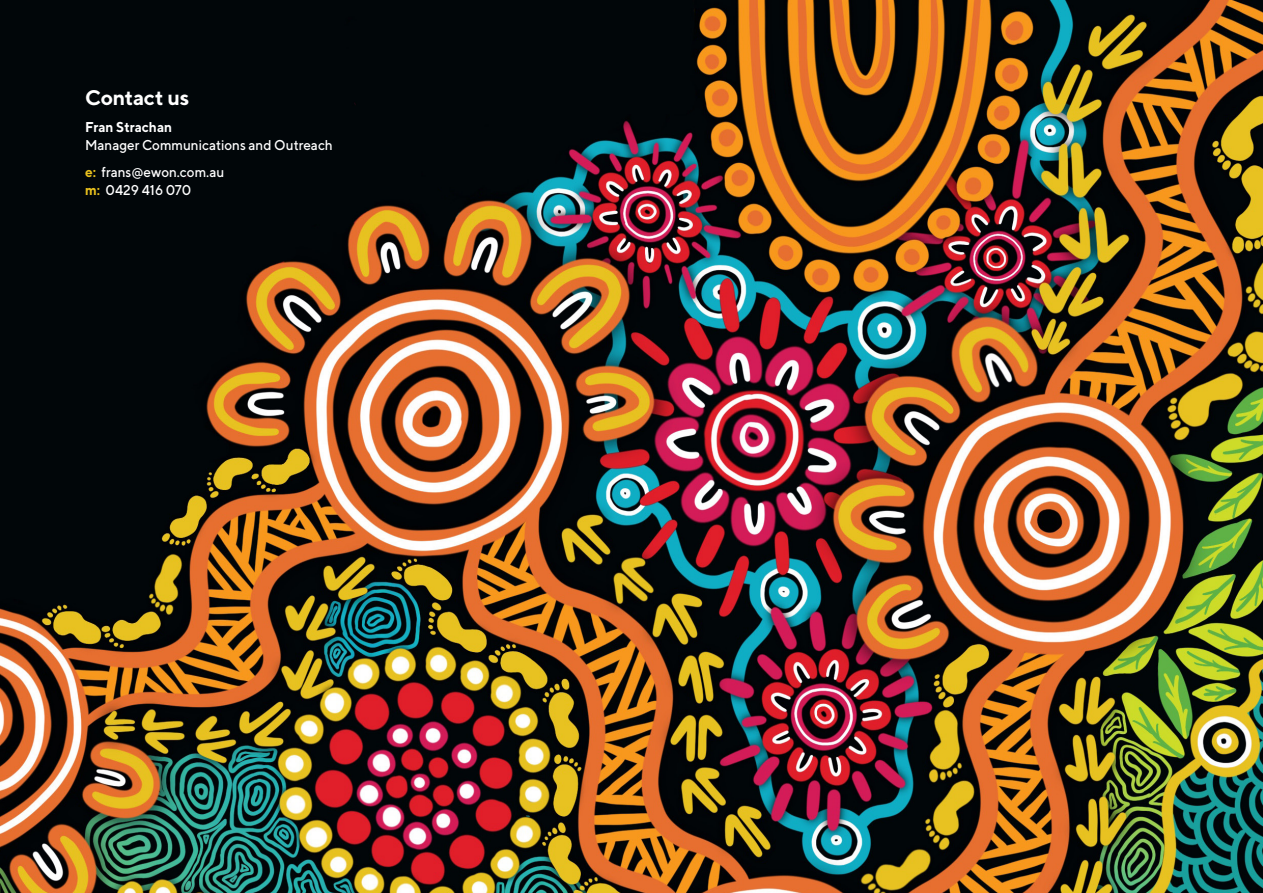
<style>
.page{position:relative;width:1263px;height:893px;background:#fff}
.page>*{position:absolute;margin:0;border:0;box-sizing:border-box;transform-origin:0 0}
.Intro-para_14_16pt{font:700 21px "TT Norms";letter-spacing:-.015em;color:#fff}
.t1{font:500 14.25px "TT Norms";color:#fff;scale:.94 1}
.t2{font:700 14.25px "TT Norms";color:#fff;scale:.94 1}
.s1{font-weight:700;color:#e9c11e}
</style>
<div class="page">
<img style="left:0;top:1px;width:1263px;height:892px">
<p class="Intro-para_14_16pt" style="left:85px;top:85px;width:106px">Contact us</p>
<p class="t2" style="left:85px;top:118px;width:94px">Fran Strachan</p>
<p class="t1" style="left:85px;top:136px;width:265px">Manager Communications and Outreach</p>
<p class="t1" style="left:85px;top:163px;width:150px"><span class="s1">e:</span> frans@ewon.com.au</p>
<p class="t1" style="left:85px;top:181px;width:114px"><span class="s1">m:</span> 0429 416 070</p>
</div>
